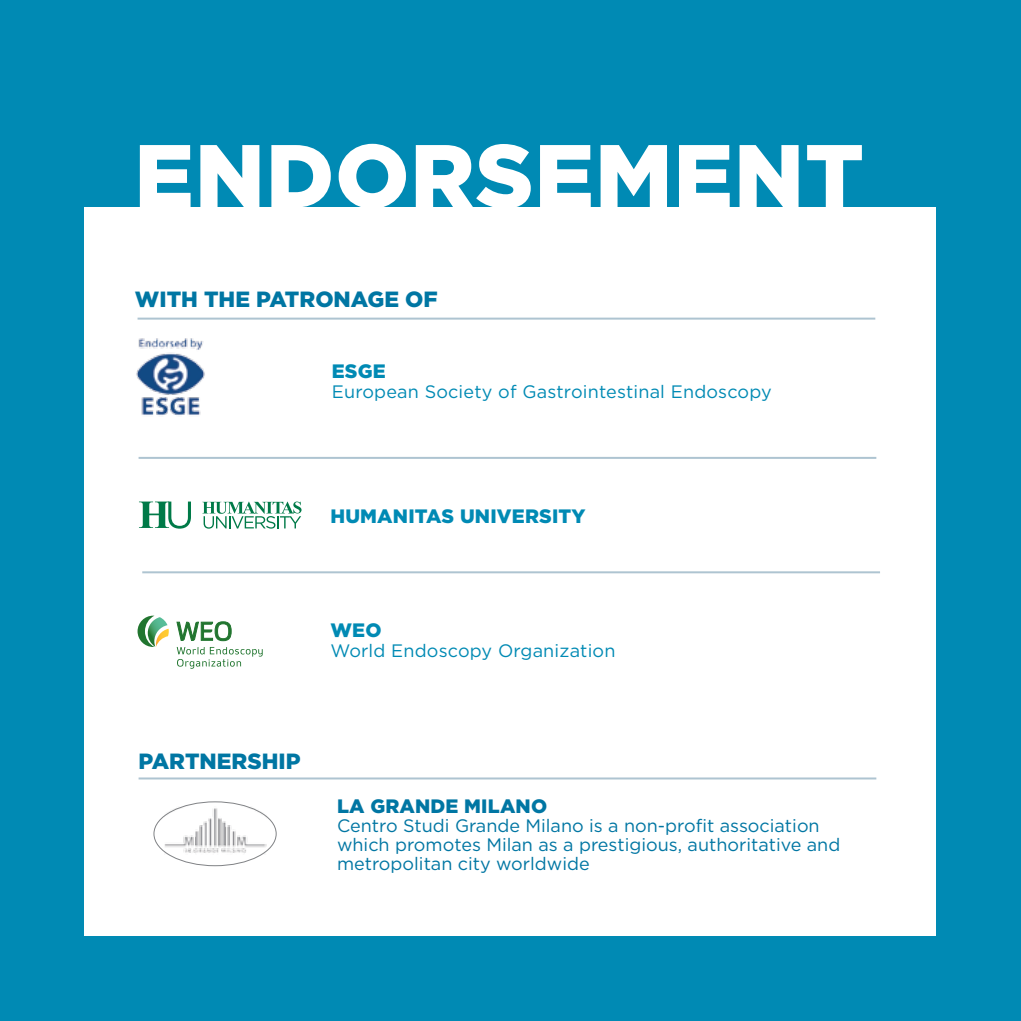
<style>
.page{position:relative;width:1021px;height:1021px;background:#fff}
.page>*{position:absolute;margin:0;border:0;box-sizing:border-box;transform-origin:0 0}
.t1{font:900 89.2px "Gotham";letter-spacing:.01em;color:#fff}
.t2{font:900 22px "Gotham";color:#0076a3}
.t3{font:900 19.4px "Gotham";color:#008ab4}
.t4{font:900 19.4px "Gotham";color:#0076a3}
.t5{font:18px/19px "Gotham";color:#0076a3}
.t6{font:18px "Gotham";letter-spacing:.01em;color:#008ab4}
</style>
<div class="page">
<div style="left:0;top:0;width:1020px;height:1020px;background:#008ab4"></div>
<div style="left:85px;top:207px;width:850px;height:728px;background:#fff"></div>
<hr style="left:139px;top:777px;width:737px;height:2px;background:#aec4d1">
<img style="left:164px;top:806px;width:103px;height:48px">
<div style="left:154px;top:801px;width:122px;height:65px;border:1px solid #808285;border-radius:50%"></div>
<svg style="left:202px;top:501px;width:99px;height:27px"></svg>
<svg style="left:139px;top:501px;width:52px;height:27px"></svg>
<svg style="left:176px;top:621px;width:56px;height:20px"></svg>
<svg style="left:177px;top:647px;width:86px;height:21px"></svg>
<svg style="left:138px;top:615px;width:31px;height:32px"></svg>
<hr style="left:139px;top:457px;width:737px;height:2px;background:#aec4d1">
<hr style="left:137px;top:317px;width:738px;height:2px;background:#aec4d1">
<img style="left:136px;top:338px;width:69px;height:77px">
<hr style="left:142px;top:571px;width:738px;height:2px;background:#aec4d1">
<h1 class="t1" style="left:134px;top:114px;width:731px">ENDORSEMENT</h1>
<p class="t2" style="left:135px;top:283px;width:304px">WITH THE PATRONAGE OF</p>
<p class="t3" style="left:332px;top:358px;width:15px">ESGE</p>
<p class="t6" style="left:332px;top:380px;width:441px">European Society of Gastrointestinal Endoscopy</p>
<p class="t3" style="left:330px;top:502px;width:30px">HUMANITAS</p>
<p class="t3" style="left:460px;top:502px;width:13px">UNI</p>
<p class="t3" style="left:497px;top:502px;width:28px">VERSIT</p>
<p class="t3" style="left:571px;top:502px;width:16px">Y</p>
<p class="t3" style="left:330px;top:616px;width:37px">WEO</p>
<p class="t6" style="left:330px;top:639px;width:286px">World Endoscopy Organization</p>
<p class="t2" style="left:138px;top:745px;width:30px">PARTNERS</p>
<p class="t2" style="left:262px;top:745px;width:40px">HIP</p>
<p class="t4" style="left:337px;top:793px;width:49px">LA GRAN</p>
<p class="t4" style="left:430px;top:793px;width:49px">DE MILANO</p>
<p class="t5" style="left:337px;top:816px;width:505px">Centro Studi Grande Milano is a non-profit association which promotes Milan as a prestigious, authoritative and metropolitan city worldwide</p>
</div>
